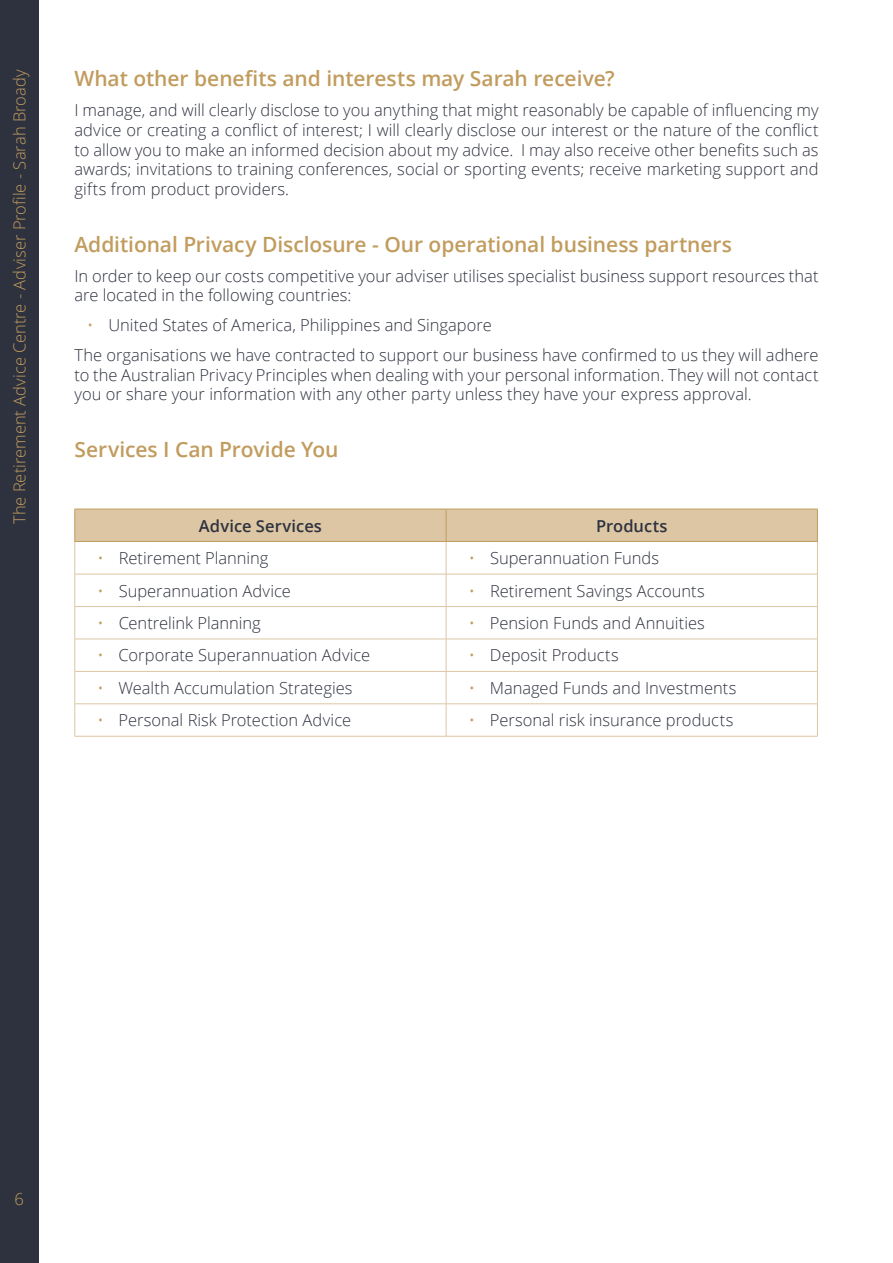
<style>
.page{position:relative;width:893px;height:1263px;background:#fff}
.page>*{position:absolute;margin:0;border:0;box-sizing:border-box;transform-origin:0 0}
.t1{font:600 21px "Open Sans";letter-spacing:-.005em;color:#c19c5e}
.t2{font:300 16.5px/19.8px "Open Sans";color:#2e323f}
.t3{font:300 16.5px "Open Sans";color:#c19c5e}
.t4{font:600 16.5px "Open Sans";letter-spacing:.005em;color:#2e323f}
.s1{color:#c19c5e}
</style>
<div class="page">
<div style="left:75px;top:510px;width:742px;height:31px;background:#dcc6a4"></div>
<hr style="left:74px;top:509px;width:372px;height:1px;background:#c19c5e">
<hr style="left:74px;top:509px;width:1px;height:32px;background:#c19c5e">
<hr style="left:74px;top:541px;width:372px;height:1px;background:#c19c5e">
<hr style="left:75px;top:542px;width:1px;height:32px;background:#dcc6a4">
<hr style="left:446px;top:542px;width:1px;height:32px;background:#dcc6a4">
<hr style="left:817px;top:542px;width:1px;height:32px;background:#dcc6a4">
<hr style="left:75px;top:574px;width:371px;height:1px;background:#dcc6a4">
<hr style="left:75px;top:574px;width:1px;height:32px;background:#dcc6a4">
<hr style="left:446px;top:574px;width:372px;height:1px;background:#dcc6a4">
<hr style="left:446px;top:574px;width:1px;height:32px;background:#dcc6a4">
<hr style="left:817px;top:574px;width:1px;height:32px;background:#dcc6a4">
<hr style="left:75px;top:606px;width:371px;height:1px;background:#dcc6a4">
<hr style="left:75px;top:607px;width:1px;height:32px;background:#dcc6a4">
<hr style="left:446px;top:606px;width:372px;height:1px;background:#dcc6a4">
<hr style="left:446px;top:607px;width:1px;height:32px;background:#dcc6a4">
<hr style="left:817px;top:607px;width:1px;height:32px;background:#dcc6a4">
<hr style="left:75px;top:639px;width:371px;height:1px;background:#dcc6a4">
<hr style="left:75px;top:639px;width:1px;height:32px;background:#dcc6a4">
<hr style="left:446px;top:639px;width:372px;height:1px;background:#dcc6a4">
<hr style="left:446px;top:639px;width:1px;height:32px;background:#dcc6a4">
<hr style="left:817px;top:639px;width:1px;height:32px;background:#dcc6a4">
<hr style="left:75px;top:671px;width:371px;height:1px;background:#dcc6a4">
<hr style="left:75px;top:672px;width:1px;height:32px;background:#dcc6a4">
<hr style="left:446px;top:671px;width:372px;height:1px;background:#dcc6a4">
<hr style="left:446px;top:672px;width:1px;height:32px;background:#dcc6a4">
<hr style="left:817px;top:672px;width:1px;height:32px;background:#dcc6a4">
<hr style="left:75px;top:703px;width:371px;height:1px;background:#dcc6a4">
<hr style="left:75px;top:704px;width:1px;height:32px;background:#dcc6a4">
<hr style="left:446px;top:703px;width:372px;height:1px;background:#dcc6a4">
<hr style="left:446px;top:704px;width:1px;height:32px;background:#dcc6a4">
<hr style="left:817px;top:704px;width:1px;height:32px;background:#dcc6a4">
<hr style="left:75px;top:736px;width:371px;height:1px;background:#dcc6a4">
<hr style="left:446px;top:736px;width:372px;height:1px;background:#dcc6a4">
<hr style="left:446px;top:509px;width:372px;height:1px;background:#c19c5e">
<hr style="left:446px;top:509px;width:1px;height:32px;background:#c19c5e">
<hr style="left:817px;top:509px;width:1px;height:32px;background:#c19c5e">
<hr style="left:446px;top:541px;width:372px;height:1px;background:#c19c5e">
<div style="left:0;top:0;width:38px;height:1263px;background:#2e323f"></div>
<p class="t3" style="left:8px;top:524px;width:456px;rotate:-90deg">The Retirement Advice Centre - Adviser Profile - Sarah Broady</p>
<p class="t1" style="left:74px;top:64px;width:542px">What other benefits and interests may Sarah receive?</p>
<p class="t2" style="left:74px;top:100px;width:746px;text-align:justify">I manage, and will clearly disclose to you anything that might reasonably be capable of influencing my advice or creating a conflict of interest; I will clearly disclose our interest or the nature of the conflict to allow you to make an informed decision about my advice. I may also receive other benefits such as awards; invitations to training conferences, social or sporting events; receive marketing support and gifts from product providers.</p>
<p class="t1" style="left:74px;top:230px;width:659px">Additional Privacy Disclosure - Our operational business partners</p>
<p class="t2" style="left:74px;top:265px;width:746px">In order to keep our costs competitive your adviser utilises specialist business support resources that are located in the following countries:</p>
<p class="t2" style="left:74px;top:310px;width:746px;line-height:29.7px;text-indent:13px"><span class="s1">•</span> United States of America, Philippines and Singapore<br>The organisations we have contracted to support our business have confirmed to us they will adhere</p>
<p class="t2" style="left:74px;top:364px;width:746px">to the Australian Privacy Principles when dealing with your personal information. They will not contact you or share your information with any other party unless they have your express approval.</p>
<p class="t1" style="left:74px;top:435px;width:266px">Services I Can Provide You</p>
<p class="t4" style="left:199px;top:514px;width:125px">Advice Services</p>
<p class="t4" style="left:596px;top:514px;width:73px">Products</p>
<p class="t2" style="left:97px;top:548px;width:173px"><span class="s1">•</span> Retirement Planning</p>
<p class="t2" style="left:469px;top:548px;width:192px"><span class="s1">•</span> Superannuation Funds</p>
<p class="t2" style="left:97px;top:580px;width:195px"><span class="s1">•</span> Superannuation Advice</p>
<p class="t2" style="left:469px;top:580px;width:238px"><span class="s1">•</span> Retirement Savings Accounts</p>
<p class="t2" style="left:97px;top:613px;width:165px"><span class="s1">•</span> Centrelink Planning</p>
<p class="t2" style="left:469px;top:613px;width:238px"><span class="s1">•</span> Pension Funds and Annuities</p>
<p class="t2" style="left:97px;top:645px;width:274px"><span class="s1">•</span> Corporate Superannuation Advice</p>
<p class="t2" style="left:469px;top:645px;width:152px"><span class="s1">•</span> Deposit Products</p>
<p class="t2" style="left:97px;top:677px;width:257px"><span class="s1">•</span> Wealth Accumulation Strategies</p>
<p class="t2" style="left:469px;top:677px;width:269px"><span class="s1">•</span> Managed Funds and Investments</p>
<p class="t2" style="left:97px;top:710px;width:255px"><span class="s1">•</span> Personal Risk Protection Advice</p>
<p class="t2" style="left:469px;top:710px;width:266px"><span class="s1">•</span> Personal risk insurance products</p>
<p class="t3" style="left:14px;top:1188px;width:11px">6</p>
</div>
